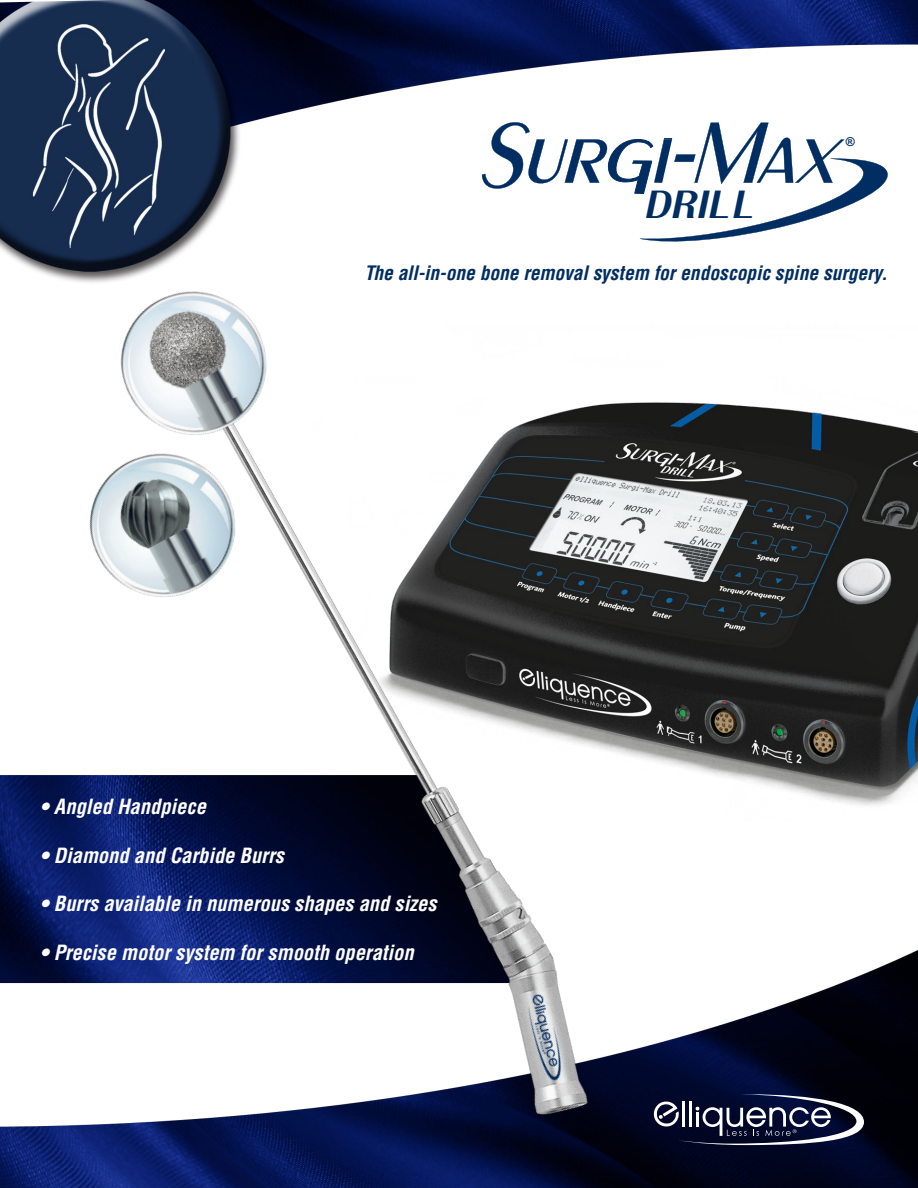
<style>
.page{position:relative;width:918px;height:1188px;background:#fff}
.page>*{position:absolute;margin:0;border:0;box-sizing:border-box;transform-origin:0 0}
.t1{font:italic 40.8px "Britannic Becker Med";color:#002d62;scale:1.07 1}
.t2{font:italic 700 condensed 20.55px "Helvetica CE";color:#fff}
.t3{font:italic 700 condensed 19.5px "Helvetica CE";color:#002d62}
.t4{font:12.15px "Arial Rounded MT Bold";color:#002d62}
</style>
<div class="page">
<img style="left:0;top:0;width:918px;height:1188px">
<img style="left:0;top:775px;width:92px;height:208px">
<img style="left:690px;top:308px;width:228px;height:513px">
<svg style="left:690px;top:1094px;width:174px;height:51px;background:#373d57"></svg>
<hr style="left:689px;top:1101px;width:3px;height:26px;background:#fff">
<hr style="left:696px;top:1112px;width:3px;height:15px;background:#fff">
<img style="left:92px;top:284px;width:598px;height:904px">
<img style="left:77px;top:237px;width:240px;height:255px">
<img style="left:42px;top:401px;width:239px;height:251px">
<svg style="left:482px;top:122px;width:408px;height:123px"></svg>
<h1 class="t1" style="left:644px;top:182px;width:111px">DRILL</h1>
<p class="t4" style="left:846px;top:134px;width:11px">®</p>
<p class="t3" style="left:364px;top:261px;width:525px">The all-in-one bone removal system for endoscopic spine surgery.</p>
<p class="t2" style="left:40px;top:794px;width:167px">• Angled Handpiece</p>
<p class="t2" style="left:40px;top:842px;width:245px">• Diamond and Carbide Burrs</p>
<p class="t2" style="left:40px;top:891px;width:398px">• Burrs available in numerous shapes and sizes</p>
<p class="t2" style="left:40px;top:939px;width:375px">• Precise motor system for smooth operation</p>
</div>
